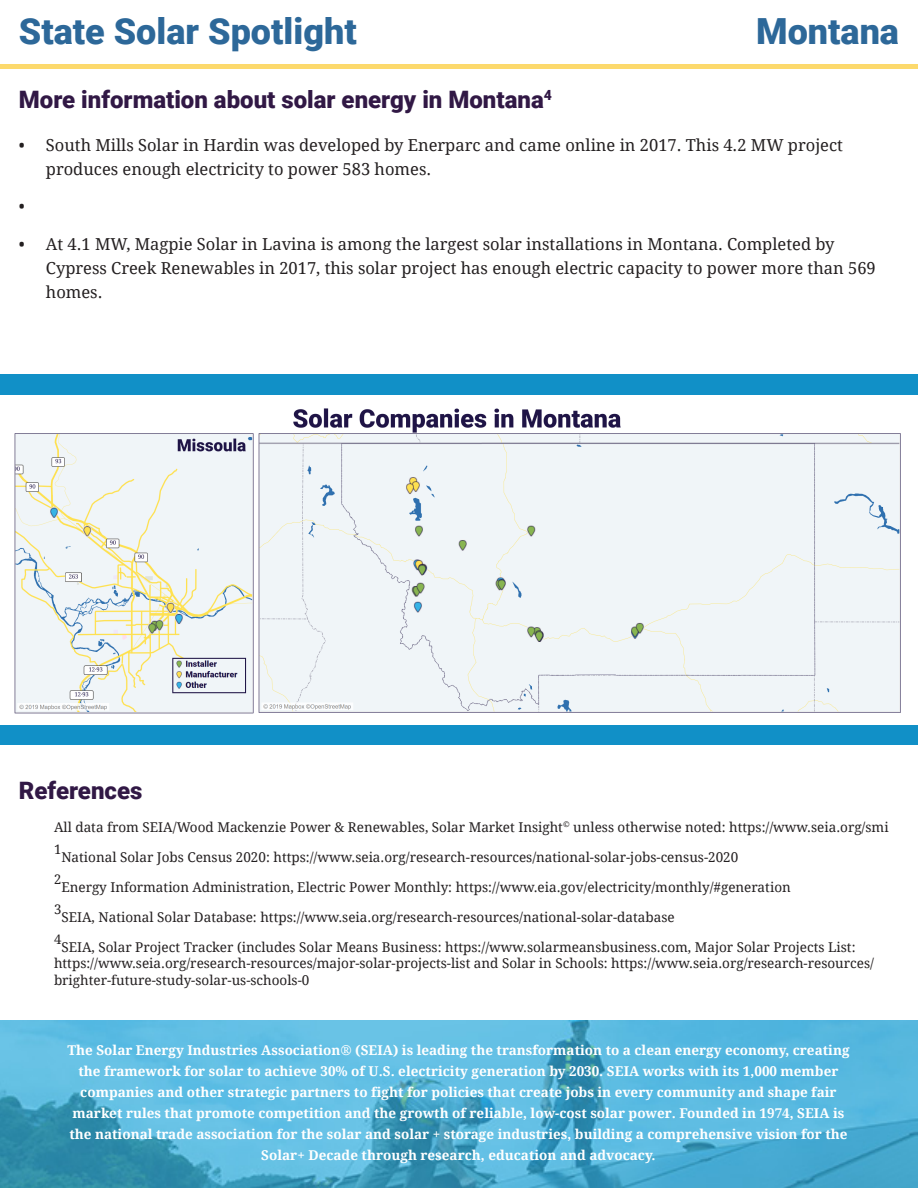
<style>
.page{position:relative;width:918px;height:1188px;background:#fff}
.page>*{position:absolute;margin:0;border:0;box-sizing:border-box;transform-origin:0 0}
.t1{font:900 36px "Roboto";color:#2d6899}
.t2{font:900 24px "Roboto";color:#311845}
.t3{font:16.5px/24px "Droid Serif";color:#231f20}
.t4{font:13.5px/16.5px "Droid Serif";color:#231f20}
.t5{font:700 13.5px/21px "Droid Serif";color:#fff;text-align:center}
.t6{font:13.05px "Droid Serif";color:#231f20}
</style>
<div class="page">
<div style="left:0;top:375px;width:918px;height:370px;background:#1190c7"></div>
<div style="left:0;top:64px;width:918px;height:5px;background:#fcd96c"></div>
<img style="left:0;top:1021px;width:918px;height:167px">
<div style="left:0;top:395px;width:918px;height:330px;background:#fff"></div>
<img style="left:14px;top:408px;width:887px;height:306px">
<h1 class="t1" style="left:19px;top:6px;width:339px">State Solar Spotlight</h1>
<h2 class="t2" style="left:19px;top:82px;width:534px">More information about solar energy in Montana<sup>4</sup></h2>
<h1 class="t1" style="left:756px;top:6px;width:144px">Montana</h1>
<p class="t3" style="left:46px;top:133px;width:799px;text-indent:-27px">• South Mills Solar in Hardin was developed by Enerparc and came online in 2017. This 4.2 MW project produces enough electricity to power 583 homes.</p>
<p class="t3" style="left:19px;top:195px;width:7px">•</p>
<p class="t3" style="left:46px;top:232px;width:831px;text-indent:-27px">• At 4.1 MW, Magpie Solar in Lavina is among the largest solar installations in Montana. Completed by<br>Cypress Creek Renewables in 2017, this solar project has enough electric capacity to power more than 569 homes.</p>
<h2 class="t2" style="left:19px;top:773px;width:125px">References</h2>
<p class="t4" style="left:54px;top:819px;width:836px">All data from SEIA/Wood Mackenzie Power &amp; Renewables, Solar Market Insight<sup>©</sup> unless otherwise noted: https://www.seia.org/smi</p>
<p class="t6" style="left:54px;top:842px;width:9px">1</p>
<p class="t4" style="left:61px;top:849px;width:679px">National Solar Jobs Census 2020: https://www.seia.org/research-resources/national-solar-jobs-census-2020</p>
<p class="t6" style="left:54px;top:872px;width:9px">2</p>
<p class="t4" style="left:61px;top:879px;width:731px">Energy Information Administration, Electric Power Monthly: https://www.eia.gov/electricity/monthly/#generation</p>
<p class="t6" style="left:54px;top:902px;width:9px">3</p>
<p class="t4" style="left:61px;top:909px;width:615px">SEIA, National Solar Database: https://www.seia.org/research-resources/national-solar-database</p>
<p class="t6" style="left:54px;top:932px;width:9px">4</p>
<p class="t4" style="left:54px;top:939px;width:822px;text-indent:7px">SEIA, Solar Project Tracker (includes Solar Means Business: https://www.solarmeansbusiness.com, Major Solar Projects List: https://www.seia.org/research-resources/major-solar-projects-list and Solar in Schools: https://www.seia.org/research-resources/ brighter-future-study-solar-us-schools-0</p>
<p class="t5" style="left:67px;top:1039px;width:784px">The Solar Energy Industries Association® (SEIA) is leading the transformation to a clean energy economy, creating the framework for solar to achieve 30% of U.S. electricity generation by 2030. SEIA works with its 1,000 member companies and other strategic partners to fight for policies that create jobs in every community and shape fair market rules that promote competition and the growth of reliable, low-cost solar power. Founded in 1974, SEIA is the national trade association for the solar and solar + storage industries, building a comprehensive vision for the Solar+ Decade through research, education and advocacy.</p>
</div>
